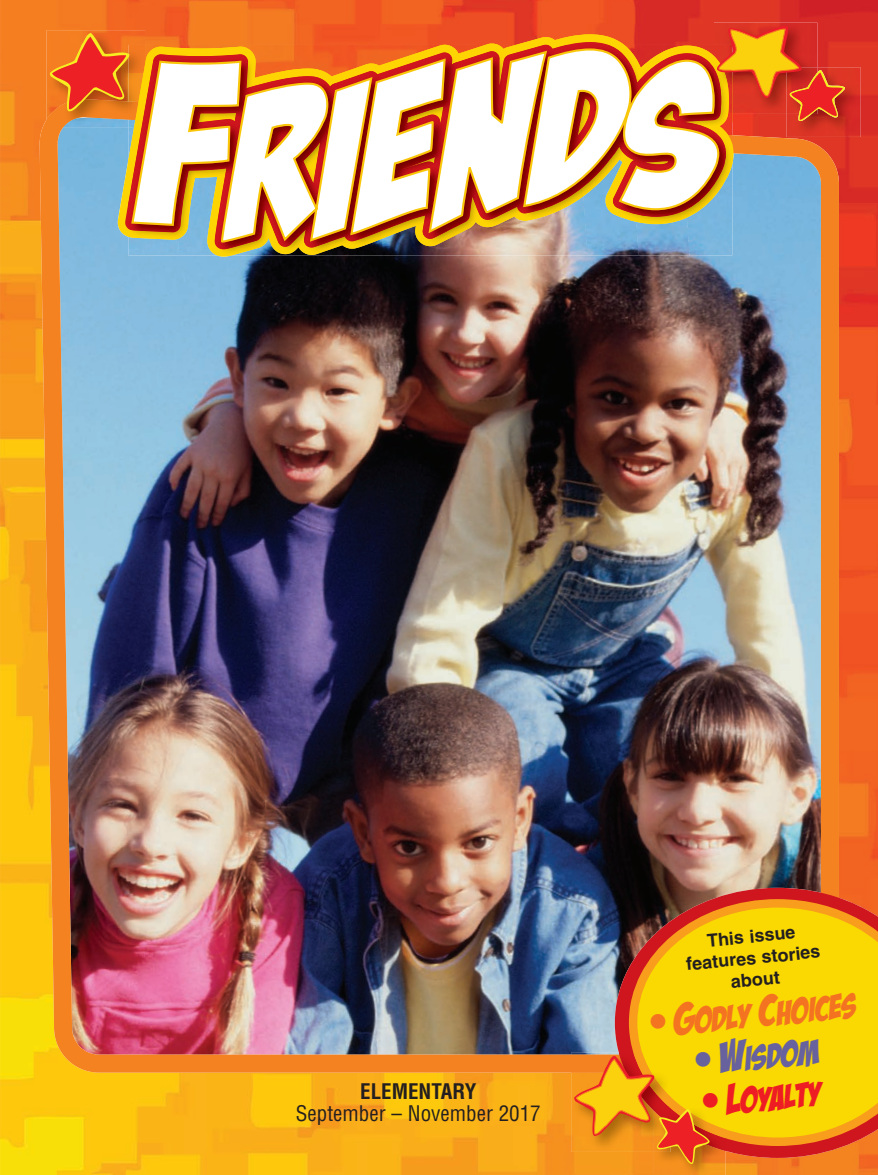
<style>
.page{position:relative;width:878px;height:1175px;background:#fff}
.page>*{position:absolute;margin:0;border:0;box-sizing:border-box;transform-origin:0 0}
.t1{font:34.5px "Bada Boom BB";color:#f47321}
.t2{font:34.5px "Bada Boom BB";color:#ee1d23}
.t3{font:34.5px "Bada Boom BB";color:#67619d}
.t4{font:condensed 21px "Helvetica LT Std";color:#231f20}
.t5{font:700 condensed 21px "Helvetica LT Std";color:#231f20}
.t6{font:700 18px/21.6px "Helvetica LT Std";color:#231f20;text-align:center}
.s1{font-family:"Helvetica LT Std";font-weight:900;font-size:43.5px}
.s2{font-size:43.5px}
</style>
<div class="page">
<img style="left:0;top:0;width:878px;height:1175px">
<img style="left:40px;top:99px;width:799px;height:973px">
<img style="left:615px;top:887px;width:263px;height:271px">
<svg style="left:629px;top:899px;width:249px;height:247px;background:#efbe07"></svg>
<img style="left:571px;top:1072px;width:3px;height:80px">
<img style="left:571px;top:1052px;width:48px;height:2px">
<img style="left:571px;top:1054px;width:48px;height:18px">
<img style="left:633px;top:1052px;width:37px;height:3px">
<img style="left:654px;top:1150px;width:71px;height:25px">
<img style="left:709px;top:1138px;width:16px;height:12px">
<img style="left:709px;top:1106px;width:16px;height:32px">
<svg style="left:574px;top:1055px;width:135px;height:109px;background:#ed9415"></svg>
<img style="left:786px;top:67px;width:74px;height:70px">
<svg style="left:118px;top:34px;width:615px;height:223px;background:#d4753f"></svg>
<img style="left:690px;top:242px;width:42px;height:13px">
<img style="left:587px;top:243px;width:49px;height:12px">
<img style="left:383px;top:243px;width:204px;height:12px">
<img style="left:330px;top:249px;width:53px;height:6px">
<img style="left:636px;top:243px;width:54px;height:12px">
<img style="left:128px;top:249px;width:100px;height:6px">
<img style="left:279px;top:249px;width:51px;height:6px">
<img style="left:228px;top:249px;width:51px;height:6px">
<img style="left:329px;top:249px;width:51px;height:1px">
<img style="left:128px;top:127px;width:316px;height:122px">
<svg style="left:145px;top:46px;width:587px;height:196px;background:#c58950"></svg>
<svg style="left:131px;top:48px;width:588px;height:195px"></svg>
<img style="left:714px;top:23px;width:103px;height:3px">
<svg style="left:714px;top:26px;width:131px;height:95px;background:#dd551e"></svg>
<img style="left:47px;top:30px;width:98px;height:69px">
<img style="left:47px;top:99px;width:81px;height:28px">
<img style="left:129px;top:45px;width:16px;height:57px">
<svg style="left:128px;top:120px;width:6px;height:7px"></svg>
<img style="left:128px;top:102px;width:6px;height:18px">
<img style="left:134px;top:65px;width:11px;height:62px">
<img style="left:142px;top:108px;width:3px;height:19px">
<svg style="left:50px;top:33px;width:79px;height:78px;background:#e95f21"></svg>
<p class="t5" style="left:360px;top:1078px;width:118px">ELEMENTARY</p>
<p class="t4" style="left:296px;top:1100px;width:246px">September – November 2017</p>
<p class="t6" style="left:683px;top:932px;width:136px;rotate:-6deg">This issue features stories about</p>
<h1 class="t1" style="left:646px;top:1008px;width:211px;rotate:-6deg"><span class="s1">•</span><span class="s2">g</span>odly <span class="s2">c</span>hoices</h1>
<h1 class="t3" style="left:691px;top:1046px;width:129px;rotate:-6deg"><span class="s1">•</span><span class="s2">W</span>isdom</h1>
<h1 class="t2" style="left:698px;top:1087px;width:123px;rotate:-6deg"><span class="s1">•</span><span class="s2">l</span>oyalty</h1>
</div>
